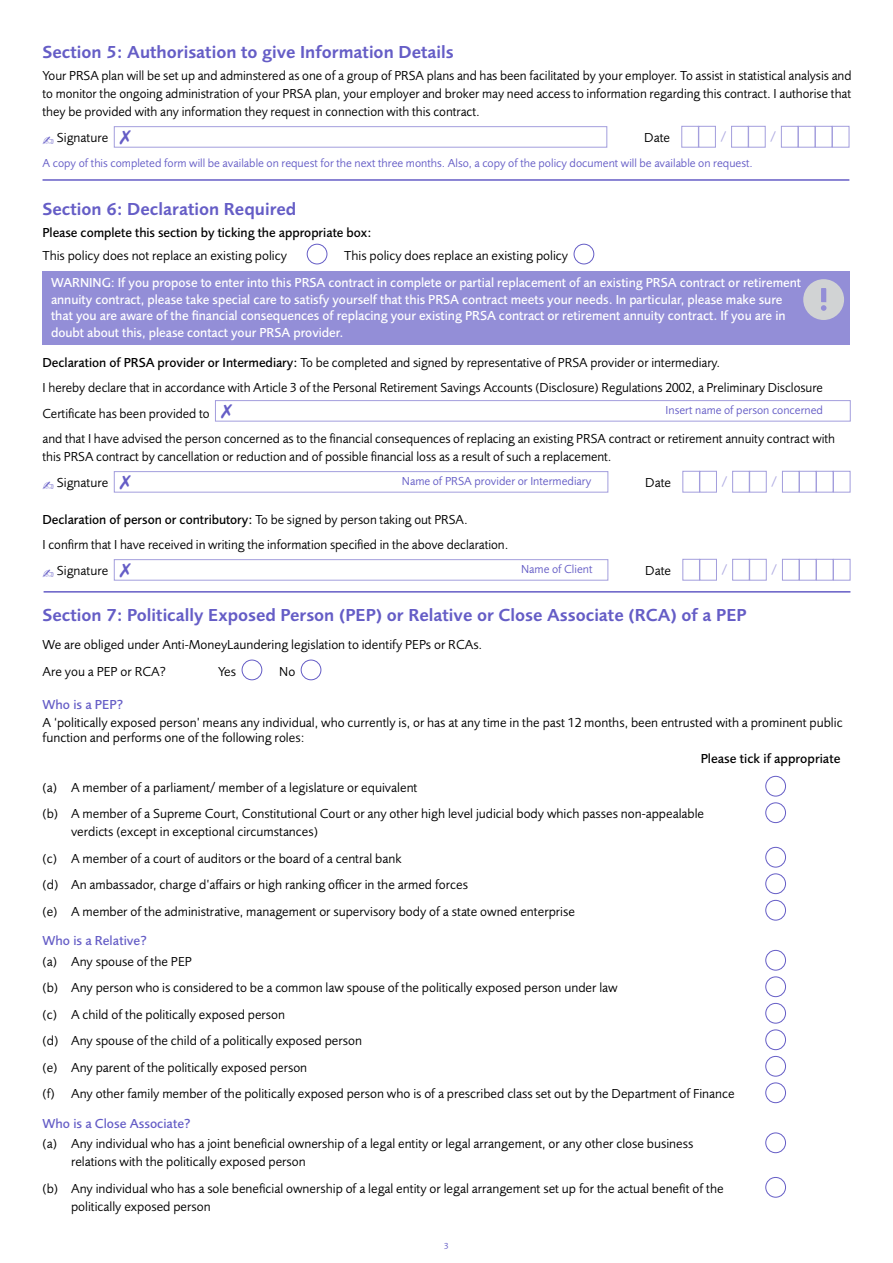
<style>
.page{position:relative;width:893px;height:1263px;background:#fff}
.page>*{position:absolute;margin:0;border:0;box-sizing:border-box;transform-origin:0 0}
.t1{font:600 18px "Foundry Sans";color:#655dc6}
.t2{font:13.5px/26.5px "Foundry Sans";color:#000}
.t3{font:500 13.5px/16.5px "Foundry Sans";letter-spacing:-.005em;color:#fff}
.t4{font:500 13.5px "Foundry Sans";letter-spacing:-.005em;color:#000}
.t5{font:500 13.5px "Foundry Sans";color:#655dc6}
.t6{font:600 13.5px "Foundry Sans";color:#b2aee3}
.t7{font:12px "Foundry Sans";color:#655dc6}
.t8{font:9px "Foundry Sans";color:#655dc6}
.s1{font-weight:500}
.s2{font-weight:400}
</style>
<div class="page">
<div style="left:114px;top:126px;width:493px;height:21px;border:1px solid #a39edd"></div>
<div style="left:682px;top:126px;width:17px;height:21px;border:1px solid #a39edd"></div>
<div style="left:699px;top:126px;width:17px;height:21px;border:1px solid #a39edd"></div>
<div style="left:731px;top:126px;width:17px;height:21px;border:1px solid #a39edd"></div>
<div style="left:748px;top:126px;width:17px;height:21px;border:1px solid #a39edd"></div>
<div style="left:781px;top:126px;width:17px;height:21px;border:1px solid #a39edd"></div>
<div style="left:798px;top:126px;width:17px;height:21px;border:1px solid #a39edd"></div>
<div style="left:815px;top:126px;width:17px;height:21px;border:1px solid #a39edd"></div>
<div style="left:832px;top:126px;width:17px;height:21px;border:1px solid #a39edd"></div>
<div style="left:307px;top:244px;width:20px;height:20px;border:1px solid #655dc6;border-radius:50%"></div>
<div style="left:574px;top:244px;width:20px;height:20px;border:1px solid #655dc6;border-radius:50%"></div>
<div style="left:215px;top:400px;width:635px;height:21px;border:1px solid #a39edd"></div>
<div style="left:114px;top:471px;width:494px;height:21px;border:1px solid #a39edd"></div>
<div style="left:683px;top:471px;width:17px;height:21px;border:1px solid #a39edd"></div>
<div style="left:700px;top:471px;width:17px;height:21px;border:1px solid #a39edd"></div>
<div style="left:732px;top:471px;width:17px;height:21px;border:1px solid #a39edd"></div>
<div style="left:749px;top:471px;width:17px;height:21px;border:1px solid #a39edd"></div>
<div style="left:782px;top:471px;width:17px;height:21px;border:1px solid #a39edd"></div>
<div style="left:799px;top:471px;width:17px;height:21px;border:1px solid #a39edd"></div>
<div style="left:816px;top:471px;width:17px;height:21px;border:1px solid #a39edd"></div>
<div style="left:833px;top:471px;width:17px;height:21px;border:1px solid #a39edd"></div>
<div style="left:114px;top:559px;width:494px;height:21px;border:1px solid #a39edd"></div>
<div style="left:683px;top:559px;width:17px;height:21px;border:1px solid #a39edd"></div>
<div style="left:700px;top:559px;width:17px;height:21px;border:1px solid #a39edd"></div>
<div style="left:732px;top:559px;width:17px;height:21px;border:1px solid #a39edd"></div>
<div style="left:749px;top:559px;width:17px;height:21px;border:1px solid #a39edd"></div>
<div style="left:782px;top:559px;width:17px;height:21px;border:1px solid #a39edd"></div>
<div style="left:799px;top:559px;width:17px;height:21px;border:1px solid #a39edd"></div>
<div style="left:816px;top:559px;width:17px;height:21px;border:1px solid #a39edd"></div>
<div style="left:833px;top:559px;width:17px;height:21px;border:1px solid #a39edd"></div>
<div style="left:242px;top:660px;width:20px;height:20px;border:1px solid #655dc6;border-radius:50%"></div>
<div style="left:301px;top:660px;width:20px;height:20px;border:1px solid #655dc6;border-radius:50%"></div>
<div style="left:766px;top:776px;width:20px;height:20px;border:1px solid #655dc6;border-radius:50%"></div>
<div style="left:766px;top:803px;width:20px;height:20px;border:1px solid #655dc6;border-radius:50%"></div>
<div style="left:766px;top:847px;width:20px;height:20px;border:1px solid #655dc6;border-radius:50%"></div>
<div style="left:766px;top:874px;width:20px;height:20px;border:1px solid #655dc6;border-radius:50%"></div>
<div style="left:766px;top:900px;width:20px;height:20px;border:1px solid #655dc6;border-radius:50%"></div>
<div style="left:766px;top:950px;width:20px;height:20px;border:1px solid #655dc6;border-radius:50%"></div>
<div style="left:766px;top:977px;width:20px;height:20px;border:1px solid #655dc6;border-radius:50%"></div>
<div style="left:766px;top:1003px;width:20px;height:20px;border:1px solid #655dc6;border-radius:50%"></div>
<div style="left:766px;top:1030px;width:20px;height:20px;border:1px solid #655dc6;border-radius:50%"></div>
<div style="left:766px;top:1056px;width:20px;height:20px;border:1px solid #655dc6;border-radius:50%"></div>
<div style="left:766px;top:1083px;width:20px;height:20px;border:1px solid #655dc6;border-radius:50%"></div>
<div style="left:766px;top:1133px;width:20px;height:20px;border:1px solid #655dc6;border-radius:50%"></div>
<div style="left:766px;top:1177px;width:20px;height:20px;border:1px solid #655dc6;border-radius:50%"></div>
<hr style="left:43px;top:179px;width:806px;height:2px;background:#655dc6">
<div style="left:43px;top:271px;width:807px;height:73px;background:#938ed7"></div>
<svg style="left:803px;top:279px;width:41px;height:41px"></svg>
<hr style="left:44px;top:591px;width:806px;height:2px;background:#655dc6">
<h1 class="t1" style="left:43px;top:41px;width:413px">Section 5: Authorisation to give Information Details</h1>
<p class="t2" style="left:43px;top:67px;width:810px;line-height:18px;text-align:justify">Your PRSA plan will be set up and adminstered as one of a group of PRSA plans and has been facilitated by your employer. To assist in statistical analysis and to monitor the ongoing administration of your PRSA plan, your employer and broker may need access to information regarding this contract. I authorise that they be provided with any information they request in connection with this contract.</p>
<p class="t2" style="left:57px;top:125px;width:53px">Signature</p>
<p class="t2" style="left:644px;top:125px;width:27px">Date</p>
<p class="t6" style="left:720px;top:129px;width:8px">/</p>
<p class="t6" style="left:770px;top:129px;width:8px">/</p>
<p class="t7" style="left:43px;top:156px;width:712px">A copy of this completed form will be available on request for the next three months. Also, a copy of the policy document will be available on request.</p>
<h1 class="t1" style="left:43px;top:198px;width:255px">Section 6: Declaration Required</h1>
<p class="t4" style="left:43px;top:225px;width:330px">Please complete this section by ticking the appropriate box:</p>
<p class="t2" style="left:43px;top:242px;width:246px">This policy does not replace an existing policy</p>
<p class="t2" style="left:344px;top:242px;width:225px">This policy does replace an existing policy</p>
<p class="t3" style="left:51px;top:275px;width:752px">WARNING: If you propose to enter into this PRSA contract in complete or partial replacement of an existing PRSA contract or retirement annuity contract, please take special care to satisfy yourself that this PRSA contract meets your needs. In particular, please make sure that you are aware of the financial consequences of replacing your existing PRSA contract or retirement annuity contract. If you are in doubt about this, please contact your PRSA provider.</p>
<p class="t2" style="left:43px;top:350px;width:782px;line-height:25.2px"><span class="s1">Declaration of PRSA provider or Intermediary:</span> To be completed and signed by representative of PRSA provider or intermediary.<br>I hereby declare that in accordance with Article 3 of the Personal Retirement Savings Accounts (Disclosure) Regulations 2002, a Preliminary Disclosure<br>Certificate has been provided to</p>
<p class="t7" style="left:666px;top:404px;width:159px">Insert name of person concerned</p>
<p class="t2" style="left:43px;top:430px;width:794px;line-height:18px">and that I have advised the person concerned as to the financial consequences of replacing an existing PRSA contract or retirement annuity contract with this PRSA contract by cancellation or reduction and of possible financial loss as a result of such a replacement.</p>
<p class="t2" style="left:57px;top:470px;width:53px">Signature</p>
<p class="t7" style="left:402px;top:475px;width:191px">Name of PRSA provider or Intermediary</p>
<p class="t2" style="left:645px;top:470px;width:27px">Date</p>
<p class="t6" style="left:721px;top:474px;width:8px">/</p>
<p class="t6" style="left:771px;top:474px;width:8px">/</p>
<p class="t4" style="left:43px;top:512px;width:427px">Declaration of person or contributory: <span class="s2">To be signed by person taking out PRSA.</span></p>
<p class="t2" style="left:43px;top:531px;width:467px">I confirm that I have received in writing the information specified in the above declaration.</p>
<p class="t2" style="left:57px;top:558px;width:53px">Signature</p>
<p class="t7" style="left:521px;top:563px;width:73px">Name of Client</p>
<p class="t2" style="left:645px;top:558px;width:27px">Date</p>
<p class="t6" style="left:721px;top:562px;width:8px">/</p>
<p class="t6" style="left:771px;top:562px;width:8px">/</p>
<h1 class="t1" style="left:43px;top:605px;width:706px">Section 7: Politically Exposed Person (PEP) or Relative or Close Associate (RCA) of a PEP</h1>
<p class="t2" style="left:43px;top:631px;width:441px">We are obliged under Anti-MoneyLaundering legislation to identify PEPs or RCAs.<br>Are you a PEP or RCA?</p>
<p class="t2" style="left:218px;top:658px;width:20px">Yes</p>
<p class="t2" style="left:279px;top:658px;width:18px">No</p>
<p class="t5" style="left:43px;top:697px;width:82px">Who is a PEP?</p>
<p class="t2" style="left:43px;top:715px;width:802px;line-height:15px">A ‘politically exposed person’ means any individual, who currently is, or has at any time in the past 12 months, been entrusted with a prominent public function and performs one of the following roles:</p>
<p class="t4" style="left:701px;top:750px;width:141px">Please tick if appropriate</p>
<p class="t2" style="left:43px;top:774px;width:663px">(a) A member of a parliament/ member of a legislature or equivalent<br>(b) A member of a Supreme Court, Constitutional Court or any other high level judicial body which passes non-appealable</p>
<p class="t2" style="left:43px;top:819px;width:534px;text-indent:28px">verdicts (except in exceptional circumstances)<br>(c) A member of a court of auditors or the board of a central bank<br>(d) An ambassador, charge d’affairs or high ranking officer in the armed forces<br>(e) A member of the administrative, management or supervisory body of a state owned enterprise</p>
<p class="t5" style="left:43px;top:933px;width:106px">Who is a Relative?</p>
<p class="t2" style="left:43px;top:948px;width:694px">(a) Any spouse of the PEP<br>(b) Any person who is considered to be a common law spouse of the politically exposed person under law<br>(c) A child of the politically exposed person<br>(d) Any spouse of the child of a politically exposed person<br>(e) Any parent of the politically exposed person<br>(f) Any other family member of the politically exposed person who is of a prescribed class set out by the Department of Finance</p>
<p class="t5" style="left:43px;top:1115px;width:150px">Who is a Close Associate?</p>
<p class="t2" style="left:71px;top:1135px;width:624px;line-height:18px;text-indent:-28px">(a) Any individual who has a joint beneficial ownership of a legal entity or legal arrangement, or any other close business relations with the politically exposed person</p>
<p class="t2" style="left:71px;top:1180px;width:654px;line-height:18px;text-indent:-28px">(b) Any individual who has a sole beneficial ownership of a legal entity or legal arrangement set up for the actual benefit of the politically exposed person</p>
<p class="t8" style="left:444px;top:1241px;width:6px">3</p>
</div>
